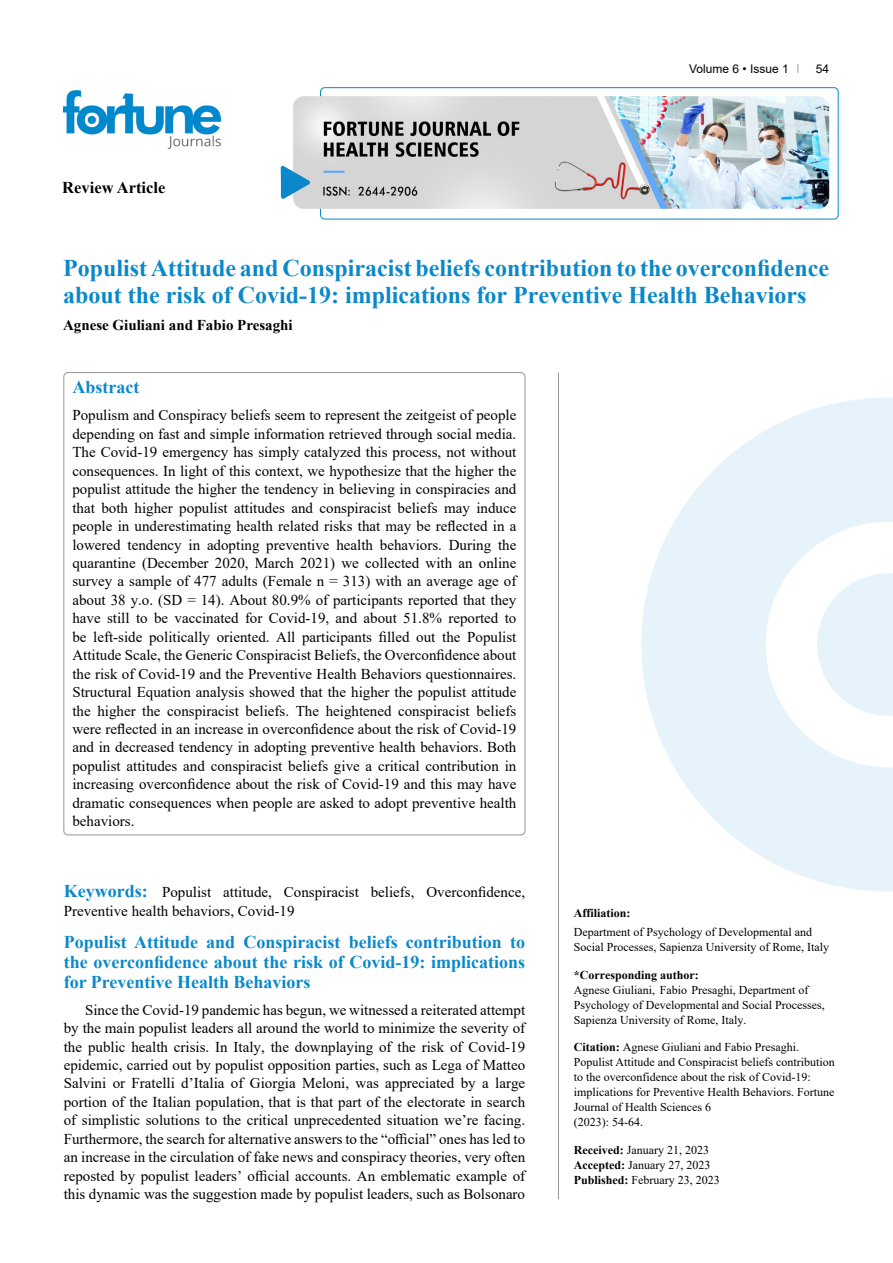
<style>
.page{position:relative;width:893px;height:1263px;background:#fff}
.page>*{position:absolute;margin:0;border:0;box-sizing:border-box;transform-origin:0 0}
.t1{font:700 24px/27px "Times New Roman";color:#0a88ca}
.t2{font:700 18px/19.8px "Times New Roman";color:#0a88ca;text-align:justify}
.t3{font:700 16.5px "Times New Roman";color:#000}
.t4{font:15px/18.5px "Times New Roman";color:#000;text-align:justify}
.t5{font:700 15px "Times New Roman";color:#000}
.t6{font:12px/15px "Times New Roman";color:#000}
.t7{font:700 12px "Times New Roman";color:#000}
.t8{font:12px "Arial";color:#000}
.s1{font-weight:700;font-size:18px;color:#0a88ca}
.s2{font-weight:700}
</style>
<div class="page">
<div style="left:320px;top:87px;width:518px;height:132px;border:1px solid #0a88ca;border-radius:4px"></div>
<img style="left:64px;top:90px;width:157px;height:59px">
<img style="left:293px;top:96px;width:536px;height:113px">
<svg style="left:281px;top:166px;width:29px;height:33px"></svg>
<svg style="left:641px;top:397px;width:252px;height:494px;fill:#e6f3fa"></svg>
<svg style="left:817px;top:573px;width:76px;height:143px"></svg>
<hr style="left:558px;top:372px;width:1px;height:827px;background:#939598">
<p class="t3" style="left:62px;top:175px;width:105px">Review Article</p>
<p class="t8" style="left:689px;top:60px;width:101px">Volume 6 • Issue 1</p>
<p class="t8" style="left:816px;top:60px;width:15px">54</p>
<h1 class="t1" style="left:63px;top:254px;width:768px">Populist Attitude and Conspiracist beliefs contribution to the overconfidence about the risk of Covid-19: implications for Preventive Health Behaviors</h1>
<p class="t5" style="left:63px;top:314px;width:231px">Agnese Giuliani and Fabio Presaghi</p>
<p class="t2" style="left:72px;top:377px;width:68px">Abstract</p>
<p class="t4" style="left:72px;top:406px;width:445px">Populism and Conspiracy beliefs seem to represent the zeitgeist of people depending on fast and simple information retrieved through social media.<br>The Covid-19 emergency has simply catalyzed this process, not without consequences. In light of this context, we hypothesize that the higher the populist attitude the higher the tendency in believing in conspiracies and that both higher populist attitudes and conspiracist beliefs may induce people in underestimating health related risks that may be reflected in a lowered tendency in adopting preventive health behaviors. During the quarantine (December 2020, March 2021) we collected with an online survey a sample of 477 adults (Female n = 313) with an average age of about 38 y.o. (SD = 14). About 80.9% of participants reported that they have still to be vaccinated for Covid-19, and about 51.8% reported to be left-side politically oriented. All participants filled out the Populist Attitude Scale, the Generic Conspiracist Beliefs, the Overconfidence about the risk of Covid-19 and the Preventive Health Behaviors questionnaires.<br>Structural Equation analysis showed that the higher the populist attitude the higher the conspiracist beliefs. The heightened conspiracist beliefs were reflected in an increase in overconfidence about the risk of Covid-19 and in decreased tendency in adopting preventive health behaviors. Both populist attitudes and conspiracist beliefs give a critical contribution in increasing overconfidence about the risk of Covid-19 and this may have dramatic consequences when people are asked to adopt preventive health behaviors.</p>
<p class="t4" style="left:64px;top:882px;width:463px"><span class="s1">Keywords:</span> Populist attitude, Conspiracist beliefs, Overconfidence,<br>Preventive health behaviors, Covid-19</p>
<p class="t2" style="left:64px;top:932px;width:463px">Populist Attitude and Conspiracist beliefs contribution to the overconfidence about the risk of Covid-19: implications for Preventive Health Behaviors</p>
<p class="t4" style="left:64px;top:1000px;width:463px;text-indent:21px">Since the Covid-19 pandemic has begun, we witnessed a reiterated attempt by the main populist leaders all around the world to minimize the severity of the public health crisis. In Italy, the downplaying of the risk of Covid-19 epidemic, carried out by populist opposition parties, such as Lega of Matteo Salvini or Fratelli d’Italia of Giorgia Meloni, was appreciated by a large portion of the Italian population, that is that part of the electorate in search of simplistic solutions to the critical unprecedented situation we’re facing.<br>Furthermore, the search for alternative answers to the “official” ones has led to an increase in the circulation of fake news and conspiracy theories, very often reposted by populist leaders’ official accounts. An emblematic example of this dynamic was the suggestion made by populist leaders, such as Bolsonaro</p>
<p class="t7" style="left:574px;top:904px;width:58px">Affiliation:</p>
<p class="t6" style="left:574px;top:924px;width:257px">Department of Psychology of Developmental and<br>Social Processes, Sapienza University of Rome, Italy</p>
<p class="t7" style="left:574px;top:966px;width:127px">*Corresponding author:</p>
<p class="t6" style="left:574px;top:982px;width:252px">Agnese Giuliani, Fabio Presaghi, Department of<br>Psychology of Developmental and Social Processes,<br>Sapienza University of Rome, Italy.</p>
<p class="t6" style="left:574px;top:1039px;width:262px"><span class="s2">Citation:</span> Agnese Giuliani and Fabio Presaghi.<br>Populist Attitude and Conspiracist beliefs contribution to the overconfidence about the risk of Covid-19: implications for Preventive Health Behaviors. Fortune Journal of Health Sciences 6<br>(2023): 54-64.</p>
<p class="t6" style="left:574px;top:1142px;width:148px"><span class="s2">Received:</span> January 21, 2023<br><span class="s2">Accepted:</span> January 27, 2023<br><span class="s2">Published:</span> February 23, 2023</p>
</div>
